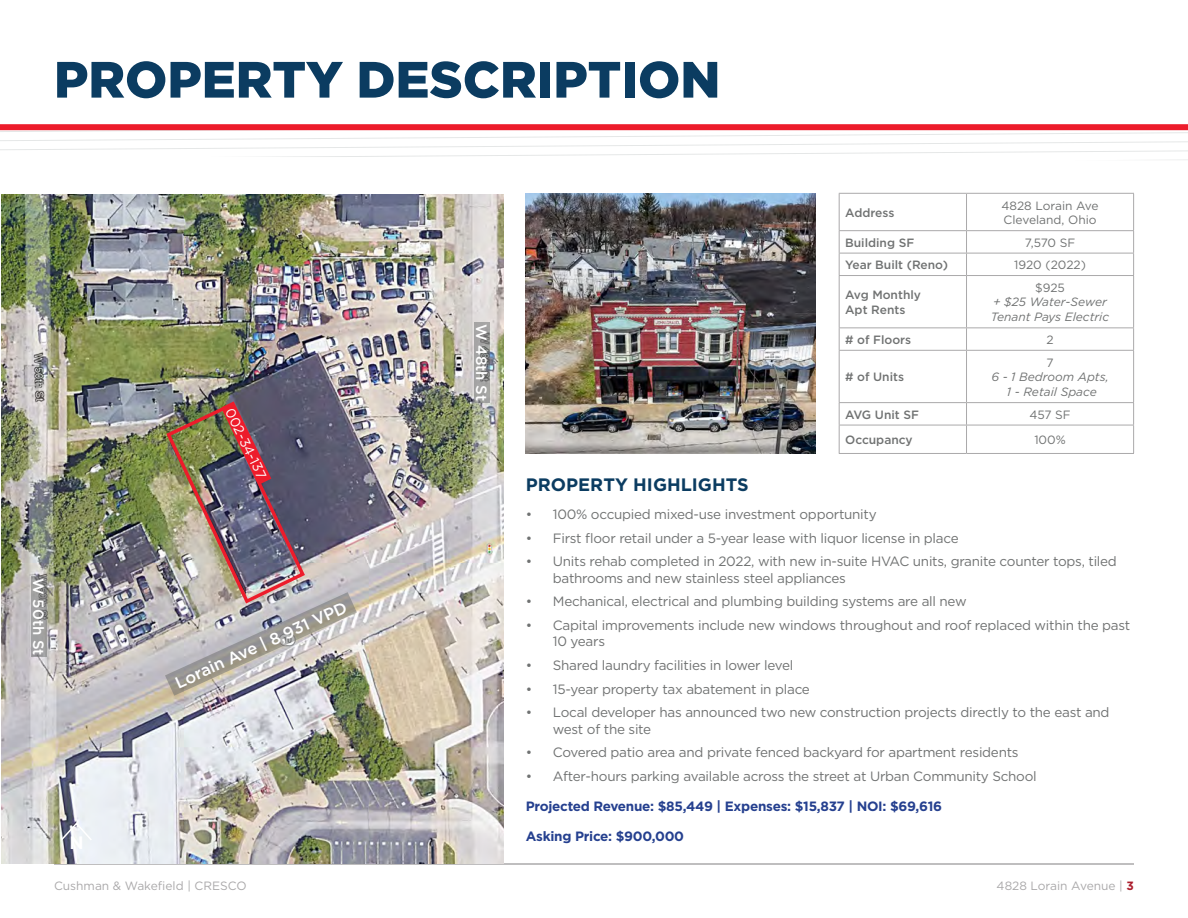
<style>
.page{position:relative;width:1188px;height:918px;background:#fff}
.page>*{position:absolute;margin:0;border:0;box-sizing:border-box;transform-origin:0 0}
.t1{font:900 51px "Gotham";color:#0b3c61}
.t2{font:700 18px "Gotham";color:#0b3c61}
.t3{font:700 18px "Gotham";color:#fff}
.t4{font:500 16.5px "Gotham";color:#fff}
.t5{font:500 15px "Gotham";color:#fff}
.t6{font:13.65px "Gotham";color:#fff}
.t7{font:13.5px/16.2px "Gotham";letter-spacing:-.02em;color:#707272}
.t8{font:700 13.5px "Gotham";letter-spacing:-.02em;color:#25408f}
.t9{font:500 12px/14.4px "Gotham";color:#707272}
.t10{font:italic 12px/14.4px "Gotham";color:#707272}
.t11{font:12px/14.4px "Gotham";color:#707272}
.t12{font:12px "Gotham";color:#aaa9aa}
.s1{font-weight:700;color:#ac1e2d}
</style>
<div class="page">
<hr style="left:54px;top:863px;width:1080px;height:2px;background:#aaa9aa">
<img style="left:1px;top:194px;width:502px;height:670px">
<hr style="left:839px;top:193px;width:128px;height:1px;background:#aaa9aa">
<hr style="left:839px;top:194px;width:1px;height:36px;background:#aaa9aa">
<hr style="left:967px;top:193px;width:167px;height:1px;background:#aaa9aa">
<hr style="left:966px;top:194px;width:1px;height:36px;background:#aaa9aa">
<hr style="left:1133px;top:194px;width:1px;height:36px;background:#aaa9aa">
<hr style="left:839px;top:230px;width:128px;height:1px;background:#aaa9aa">
<hr style="left:967px;top:230px;width:167px;height:1px;background:#aaa9aa">
<hr style="left:839px;top:253px;width:128px;height:1px;background:#aaa9aa">
<svg style="left:839px;top:231px;width:1px;height:44px"></svg>
<hr style="left:967px;top:253px;width:167px;height:1px;background:#aaa9aa">
<svg style="left:966px;top:231px;width:1px;height:44px"></svg>
<svg style="left:1133px;top:231px;width:1px;height:44px"></svg>
<hr style="left:839px;top:275px;width:128px;height:1px;background:#aaa9aa">
<hr style="left:839px;top:276px;width:1px;height:51px;background:#aaa9aa">
<hr style="left:967px;top:275px;width:167px;height:1px;background:#aaa9aa">
<hr style="left:966px;top:276px;width:1px;height:51px;background:#aaa9aa">
<hr style="left:1133px;top:276px;width:1px;height:51px;background:#aaa9aa">
<hr style="left:839px;top:327px;width:128px;height:1px;background:#aaa9aa">
<svg style="left:839px;top:328px;width:1px;height:22px"></svg>
<hr style="left:967px;top:327px;width:167px;height:1px;background:#aaa9aa">
<svg style="left:966px;top:328px;width:1px;height:22px"></svg>
<svg style="left:1133px;top:328px;width:1px;height:22px"></svg>
<hr style="left:839px;top:350px;width:128px;height:1px;background:#aaa9aa">
<hr style="left:839px;top:351px;width:1px;height:51px;background:#aaa9aa">
<hr style="left:967px;top:350px;width:167px;height:1px;background:#aaa9aa">
<hr style="left:966px;top:351px;width:1px;height:51px;background:#aaa9aa">
<hr style="left:1133px;top:351px;width:1px;height:51px;background:#aaa9aa">
<hr style="left:839px;top:402px;width:128px;height:1px;background:#aaa9aa">
<hr style="left:967px;top:402px;width:167px;height:1px;background:#aaa9aa">
<hr style="left:839px;top:425px;width:128px;height:1px;background:#aaa9aa">
<svg style="left:839px;top:403px;width:1px;height:50px"></svg>
<hr style="left:967px;top:425px;width:167px;height:1px;background:#aaa9aa">
<svg style="left:966px;top:403px;width:1px;height:50px"></svg>
<svg style="left:1133px;top:403px;width:1px;height:50px"></svg>
<hr style="left:839px;top:453px;width:128px;height:1px;background:#aaa9aa">
<hr style="left:967px;top:453px;width:167px;height:1px;background:#aaa9aa">
<img style="left:526px;top:193px;width:290px;height:261px">
<svg style="left:60px;top:821px;width:33px;height:21px"></svg>
<svg style="left:31px;top:576px;width:16px;height:81px"></svg>
<svg style="left:475px;top:322px;width:15px;height:81px"></svg>
<svg style="left:0;top:130px;width:1188px;height:30px"></svg>
<div style="left:0;top:124px;width:1188px;height:6px;background:#ed1c2b"></div>
<img style="left:164px;top:401px;width:193px;height:295px">
<h1 class="t1" style="left:54px;top:44px;width:668px">PROPERTY DESCRIPTION</h1>
<p class="t5" style="left:48px;top:578px;width:79px;rotate:90deg">W 50th St</p>
<h2 class="t3" style="left:70px;top:830px;width:16px">N</h2>
<p class="t6" style="left:237px;top:405px;width:78px;rotate:64deg">002-34-137</p>
<p class="t4" style="left:172px;top:673px;width:188px;rotate:-24deg">Lorain Ave | 8,931 VPD</p>
<p class="t5" style="left:491px;top:324px;width:78px;rotate:90deg">W 48th St</p>
<p class="t9" style="left:845px;top:205px;width:51px">Address</p>
<p class="t11" style="left:1001px;top:198px;width:99px">4828 Lorain Ave<br>Cleveland, Ohio</p>
<p class="t9" style="left:845px;top:235px;width:71px">Building SF</p>
<p class="t11" style="left:1025px;top:235px;width:52px">7,570 SF</p>
<p class="t9" style="left:845px;top:258px;width:104px">Year Built (Reno)</p>
<p class="t11" style="left:1014px;top:257px;width:73px">1920 (2022)</p>
<p class="t9" style="left:845px;top:288px;width:77px">Avg Monthly<br>Apt Rents</p>
<p class="t11" style="left:1035px;top:280px;width:31px">$925</p>
<p class="t10" style="left:991px;top:295px;width:120px">+ $25 Water-Sewer<br>Tenant Pays Electric</p>
<p class="t9" style="left:845px;top:332px;width:68px"># of Floors</p>
<p class="t11" style="left:1046px;top:332px;width:9px">2</p>
<p class="t9" style="left:845px;top:370px;width:60px"># of Units</p>
<p class="t11" style="left:1046px;top:355px;width:9px">7</p>
<p class="t10" style="left:992px;top:370px;width:119px;text-align:center">6 - 1 Bedroom Apts,<br>1 - Retail Space</p>
<p class="t9" style="left:845px;top:407px;width:75px">AVG Unit SF</p>
<p class="t11" style="left:1029px;top:407px;width:43px">457 SF</p>
<p class="t9" style="left:845px;top:432px;width:69px">Occupancy</p>
<p class="t11" style="left:1034px;top:432px;width:33px">100%</p>
<h2 class="t2" style="left:526px;top:473px;width:224px">PROPERTY HIGHLIGHTS</h2>
<p class="t7" style="left:526px;top:506px;width:352px">• 100% occupied mixed-use investment opportunity</p>
<p class="t7" style="left:526px;top:530px;width:434px">• First floor retail under a 5-year lease with liquor license in place</p>
<p class="t7" style="left:553px;top:553px;width:566px;text-indent:-27px">• Units rehab completed in 2022, with new in-suite HVAC units, granite counter tops, tiled bathrooms and new stainless steel appliances</p>
<p class="t7" style="left:526px;top:593px;width:442px">• Mechanical, electrical and plumbing building systems are all new</p>
<p class="t7" style="left:553px;top:617px;width:579px;text-indent:-27px">• Capital improvements include new windows throughout and roof replaced within the past<br>10 years</p>
<p class="t7" style="left:526px;top:657px;width:269px">• Shared laundry facilities in lower level</p>
<p class="t7" style="left:526px;top:680px;width:285px">• 15-year property tax abatement in place</p>
<p class="t7" style="left:553px;top:704px;width:558px;text-indent:-27px">• Local developer has announced two new construction projects directly to the east and west of the site</p>
<p class="t7" style="left:526px;top:744px;width:494px">• Covered patio area and private fenced backyard for apartment residents</p>
<p class="t7" style="left:526px;top:768px;width:512px">• After-hours parking available across the street at Urban Community School</p>
<p class="t8" style="left:526px;top:797px;width:418px">Projected Revenue: $85,449 | Expenses: $15,837 | NOI: $69,616</p>
<p class="t8" style="left:526px;top:827px;width:160px">Asking Price: $900,000</p>
<p class="t12" style="left:54px;top:878px;width:194px">Cushman &amp; Wakefield | CRESCO</p>
<p class="t12" style="left:997px;top:878px;width:139px">4828 Lorain Avenue | <span class="s1">3</span></p>
</div>
